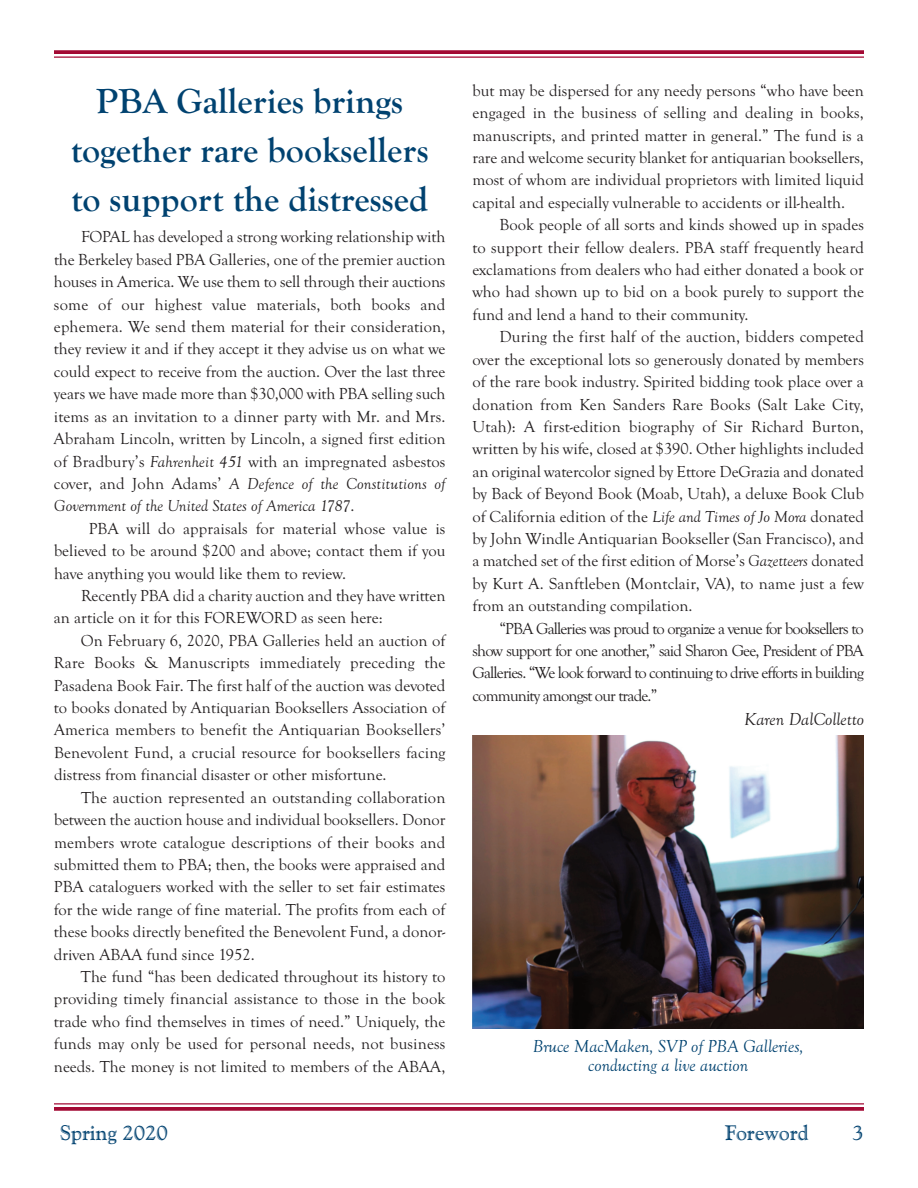
<style>
.page{position:relative;width:918px;height:1188px;background:#fff}
.page>*{position:absolute;margin:0;border:0;box-sizing:border-box;transform-origin:0 0}
.t1{font:700 36px/48.9px "Goudy Old Style T";color:#004270;text-align:center}
.t2{font:21px "Goudy Handtooled BT";color:#004270}
.t3{font:italic 18px/19.5px "Goudy Old Style T";color:#004270;text-align:center}
.t4{font:italic 18px "Goudy Old Style T";color:#231f20}
.t5{font:16.5px/22.4px "Goudy Old Style T";color:#231f20;text-align:justify}
.s1{font-style:italic}
</style>
<div class="page">
<svg style="left:54px;top:50px;width:810px;height:4px;background:#a81940"></svg>
<hr style="left:54px;top:56px;width:810px;height:2px;background:#a30a34">
<hr style="left:54px;top:1103px;width:810px;height:2px;background:#a30a34">
<svg style="left:54px;top:1107px;width:810px;height:4px;background:#a81940"></svg>
<img style="left:472px;top:736px;width:392px;height:293px">
<h1 class="t1" style="left:71px;top:76px;width:359px">PBA Galleries brings together rare booksellers to support the distressed</h1>
<p class="t5" style="left:54px;top:226px;width:393px;text-indent:27px">FOPAL has developed a strong working relationship with the Berkeley based PBA Galleries, one of the premier auction houses in America. We use them to sell through their auctions some of our highest value materials, both books and ephemera. We send them material for their consideration, they review it and if they accept it they advise us on what we could expect to receive from the auction. Over the last three years we have made more than $30,000 with PBA selling such items as an invitation to a dinner party with Mr. and Mrs.<br>Abraham Lincoln, written by Lincoln, a signed first edition of Bradbury’s <span class="s1">Fahrenheit 451</span> with an impregnated asbestos cover, and John Adams’ <span class="s1">A Defence of the Constitutions of Government of the United States of America 1787</span>.</p>
<p class="t5" style="left:54px;top:517px;width:393px;text-indent:35px">PBA will do appraisals for material whose value is believed to be around $200 and above; contact them if you have anything you would like them to review.</p>
<p class="t5" style="left:54px;top:584px;width:393px;text-indent:27px">Recently PBA did a charity auction and they have written an article on it for this FOREWORD as seen here:</p>
<p class="t5" style="left:54px;top:629px;width:393px;text-indent:27px">On February 6, 2020, PBA Galleries held an auction of Rare Books &amp; Manuscripts immediately preceding the Pasadena Book Fair. The first half of the auction was devoted to books donated by Antiquarian Booksellers Association of America members to benefit the Antiquarian Booksellers’ Benevolent Fund, a crucial resource for booksellers facing distress from financial disaster or other misfortune.</p>
<p class="t5" style="left:54px;top:786px;width:393px;text-indent:27px">The auction represented an outstanding collaboration between the auction house and individual booksellers. Donor members wrote catalogue descriptions of their books and submitted them to PBA; then, the books were appraised and PBA cataloguers worked with the seller to set fair estimates for the wide range of fine material. The profits from each of these books directly benefited the Benevolent Fund, a donor&shy;driven ABAA fund since 1952.</p>
<p class="t5" style="left:54px;top:965px;width:393px;text-indent:27px">The fund “has been dedicated throughout its history to providing timely financial assistance to those in the book trade who find themselves in times of need.” Uniquely, the funds may only be used for personal needs, not business needs. The money is not limited to members of the ABAA,</p>
<p class="t5" style="left:472px;top:79px;width:393px">but may be dispersed for any needy persons “who have been engaged in the business of selling and dealing in books, manuscripts, and printed matter in general.” The fund is a rare and welcome security blanket for antiquarian booksellers, most of whom are individual proprietors with limited liquid capital and especially vulnerable to accidents or ill-health.</p>
<p class="t5" style="left:472px;top:213px;width:393px;text-indent:27px">Book people of all sorts and kinds showed up in spades to support their fellow dealers. PBA staff frequently heard exclamations from dealers who had either donated a book or who had shown up to bid on a book purely to support the fund and lend a hand to their community.</p>
<p class="t5" style="left:472px;top:325px;width:393px;text-indent:27px">During the first half of the auction, bidders competed over the exceptional lots so generously donated by members of the rare book industry. Spirited bidding took place over a donation from Ken Sanders Rare Books (Salt Lake City, Utah): A first-edition biography of Sir Richard Burton, written by his wife, closed at $390. Other highlights included an original watercolor signed by Ettore DeGrazia and donated by Back of Beyond Book (Moab, Utah), a deluxe Book Club of California edition of the <span class="s1">Life and Times of Jo Mora</span> donated by John Windle Antiquarian Bookseller (San Francisco), and a matched set of the first edition of Morse’s <span class="s1">Gazetteers</span> donated by Kurt A. Sanftleben (Montclair, VA), to name just a few from an outstanding compilation.</p>
<p class="t5" style="left:472px;top:617px;width:393px;text-indent:27px">“PBA Galleries was proud to organize a venue for booksellers to show support for one another,” said Sharon Gee, President of PBA Galleries. “We look forward to continuing to drive efforts in building community amongst our trade.”</p>
<p class="t4" style="left:744px;top:708px;width:121px">Karen DalColletto</p>
<p class="t3" style="left:533px;top:1036px;width:272px">Bruce MacMaken, SVP of PBA Galleries, conducting a live auction</p>
<p class="t2" style="left:60px;top:1124px;width:110px">Spring 2020</p>
<p class="t2" style="left:725px;top:1124px;width:85px">Foreword</p>
<p class="t2" style="left:853px;top:1124px;width:13px">3</p>
</div>
